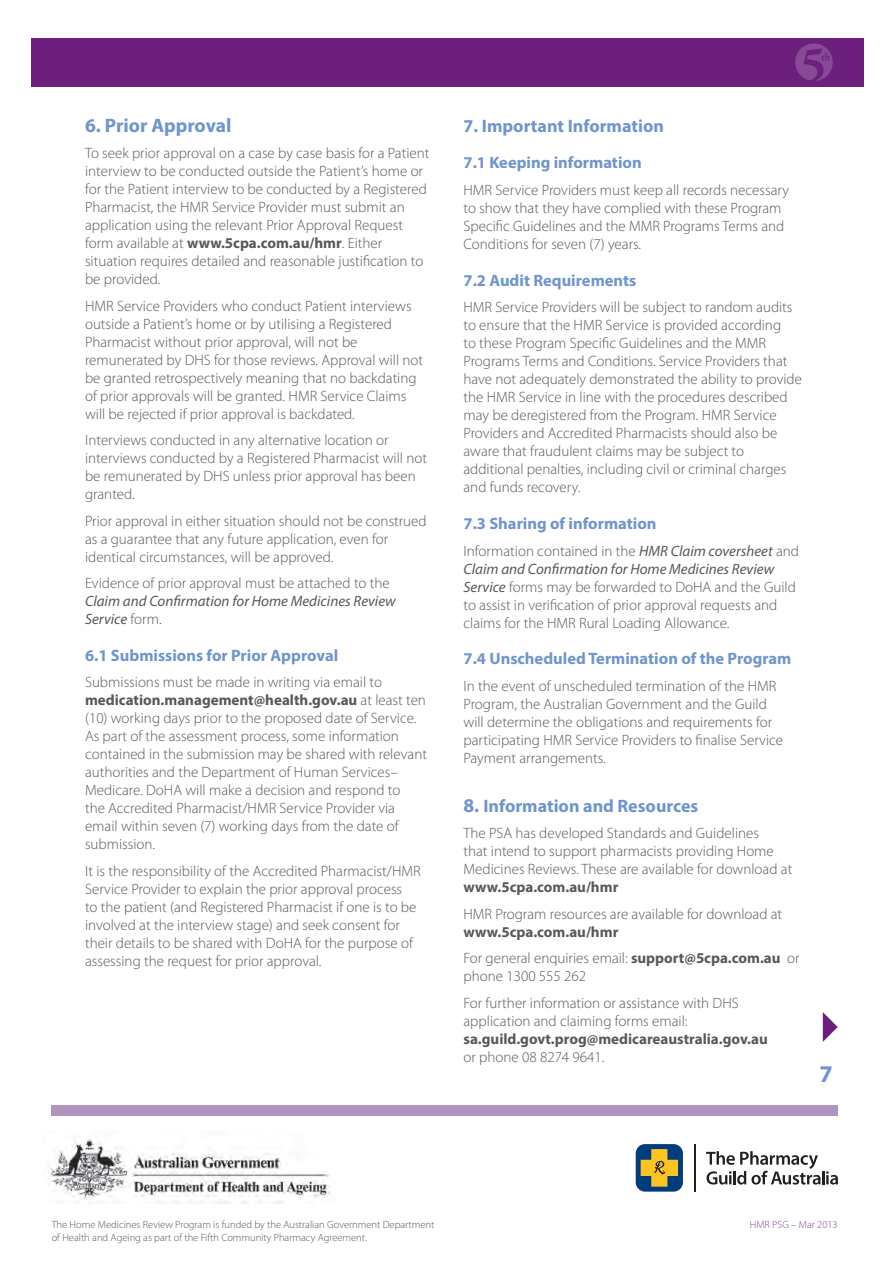
<style>
.page{position:relative;width:893px;height:1263px;background:#fff}
.page>*{position:absolute;margin:0;border:0;box-sizing:border-box;transform-origin:0 0}
.t1{font:700 24px "Myriad Pro";color:#6f95cd}
.t2{font:700 19.5px "Myriad Pro";color:#6f95cd}
.t3{font:700 18px "Myriad Pro";color:#6f95cd}
.t4{font:700 16.5px "Myriad Pro";color:#6f95cd}
.t5{font:300 15px/18px "Myriad Pro";color:#57585a}
.t6{font:700 15px/26.5px "Myriad Pro";color:#57585a}
.t7{font:italic 15px/18px "Myriad Pro";color:#57585a}
.t8{font:300 10.5px/12.6px "Myriad Pro";color:#57585a}
.t9{font:300 10.5px "Myriad Pro";color:#7e4890}
.s1{font-weight:700}
.s2{font-weight:300;font-style:normal}
.s3{font-weight:400;font-style:italic}
.s4{font-size:19.5px}
.s5{font-weight:300}
</style>
<div class="page">
<div style="left:31px;top:38px;width:832px;height:48px;background:#6c1f7d"></div>
<svg style="left:823px;top:1012px;width:15px;height:30px"></svg>
<div style="left:51px;top:1106px;width:787px;height:10px;background:#b295bf"></div>
<svg style="left:706px;top:1151px;width:132px;height:33px"></svg>
<hr style="left:695px;top:1144px;width:1px;height:47px;background:#231f20">
<div style="left:636px;top:1144px;width:47px;height:47px;background:#013d7d;border-radius:9px"></div>
<svg style="left:641px;top:1149px;width:37px;height:38px"></svg>
<img style="left:48px;top:1139px;width:283px;height:64px">
<h2 class="t2" style="left:85px;top:112px;width:148px">6. Prior Approval</h2>
<p class="t5" style="left:85px;top:144px;width:346px">To seek prior approval on a case by case basis for a Patient interview to be conducted outside the Patient’s home or for the Patient interview to be conducted by a Registered Pharmacist, the HMR Service Provider must submit an application using the relevant Prior Approval Request form available at <span class="s1">www.5cpa.com.au/hmr</span>. Either situation requires detailed and reasonable justification to be provided.</p>
<p class="t5" style="left:85px;top:296px;width:340px">HMR Service Providers who conduct Patient interviews outside a Patient’s home or by utilising a Registered Pharmacist without prior approval, will not be remunerated by DHS for those reviews. Approval will not be granted retrospectively meaning that no backdating of prior approvals will be granted. HMR Service Claims will be rejected if prior approval is backdated.</p>
<p class="t5" style="left:85px;top:431px;width:343px">Interviews conducted in any alternative location or interviews conducted by a Registered Pharmacist will not be remunerated by DHS unless prior approval has been granted.</p>
<p class="t5" style="left:85px;top:511px;width:343px">Prior approval in either situation should not be construed as a guarantee that any future application, even for identical circumstances, will be approved.</p>
<p class="t5" style="left:85px;top:574px;width:306px">Evidence of prior approval must be attached to the</p>
<p class="t7" style="left:85px;top:592px;width:312px">Claim and Confirmation for Home Medicines Review<br>Service <span class="s2">form.</span></p>
<p class="t4" style="left:85px;top:645px;width:255px">6.1 Submissions for Prior Approval</p>
<p class="t5" style="left:85px;top:673px;width:344px">Submissions must be made in writing via email to <span class="s1">medication.management@health.gov.au</span> at least ten (10) working days prior to the proposed date of Service.<br>As part of the assessment process, some information contained in the submission may be shared with relevant authorities and the Department of Human Services– Medicare. DoHA will make a decision and respond to<br>the Accredited Pharmacist/HMR Service Provider via email within seven (7) working days from the date of submission.</p>
<p class="t5" style="left:85px;top:862px;width:337px">It is the responsibility of the Accredited Pharmacist/HMR Service Provider to explain the prior approval process<br>to the patient (and Registered Pharmacist if one is to be involved at the interview stage) and seek consent for their details to be shared with DoHA for the purpose of assessing the request for prior approval.</p>
<p class="t3" style="left:463px;top:114px;width:202px">7. Important Information</p>
<p class="t4" style="left:463px;top:152px;width:180px">7.1 Keeping information</p>
<p class="t5" style="left:463px;top:181px;width:327px">HMR Service Providers must keep all records necessary to show that they have complied with these Program Specific Guidelines and the MMR Programs Terms and Conditions for seven (7) years.</p>
<p class="t4" style="left:463px;top:269px;width:174px">7.2 Audit Requirements</p>
<p class="t5" style="left:463px;top:298px;width:340px">HMR Service Providers will be subject to random audits to ensure that the HMR Service is provided according<br>to these Program Specific Guidelines and the MMR Programs Terms and Conditions. Service Providers that have not adequately demonstrated the ability to provide the HMR Service in line with the procedures described may be deregistered from the Program. HMR Service Providers and Accredited Pharmacists should also be aware that fraudulent claims may be subject to additional penalties, including civil or criminal charges and funds recovery.</p>
<p class="t4" style="left:463px;top:513px;width:195px">7.3 Sharing of information</p>
<p class="t5" style="left:463px;top:541px;width:337px">Information contained in the <span class="s3">HMR Claim coversheet</span> and <span class="s3">Claim and Confirmation for Home Medicines Review Service</span> forms may be forwarded to DoHA and the Guild to assist in verification of prior approval requests and claims for the HMR Rural Loading Allowance.</p>
<p class="t4" style="left:463px;top:648px;width:329px">7.4 Unscheduled Termination of the Program</p>
<p class="t5" style="left:463px;top:677px;width:321px">In the event of unscheduled termination of the HMR Program, the Australian Government and the Guild will determine the obligations and requirements for participating HMR Service Providers to finalise Service Payment arrangements.</p>
<p class="t3" style="left:463px;top:794px;width:236px"><span class="s4">8.</span> Information and Resources</p>
<p class="t5" style="left:463px;top:824px;width:330px">The PSA has developed Standards and Guidelines<br>that intend to support pharmacists providing Home<br>Medicines Reviews. These are available for download at</p>
<p class="t6" style="left:463px;top:873px;width:156px">www.5cpa.com.au/hmr</p>
<p class="t5" style="left:463px;top:905px;width:320px">HMR Program resources are available for download at</p>
<p class="t6" style="left:463px;top:918px;width:338px">www.5cpa.com.au/hmr<br><span class="s5">For general enquiries email:</span> support@5cpa.com.au <span class="s5">or</span></p>
<p class="t5" style="left:463px;top:963px;width:277px;line-height:26.5px">phone 1300 555 262<br>For further information or assistance with DHS</p>
<p class="t5" style="left:463px;top:1012px;width:225px">application and claiming forms email:</p>
<p class="t6" style="left:463px;top:1025px;width:306px">sa.guild.govt.prog@medicareaustralia.gov.au</p>
<p class="t5" style="left:463px;top:1048px;width:142px">or phone 08 8274 9641.</p>
<h1 class="t1" style="left:820px;top:1058px;width:15px">7</h1>
<p class="t8" style="left:52px;top:1218px;width:384px">The Home Medicines Review Program is funded by the Australian Government Department of Health and Ageing as part of the Fifth Community Pharmacy Agreement.</p>
<p class="t9" style="left:750px;top:1218px;width:89px">HMR PSG – Mar 2013</p>
</div>
